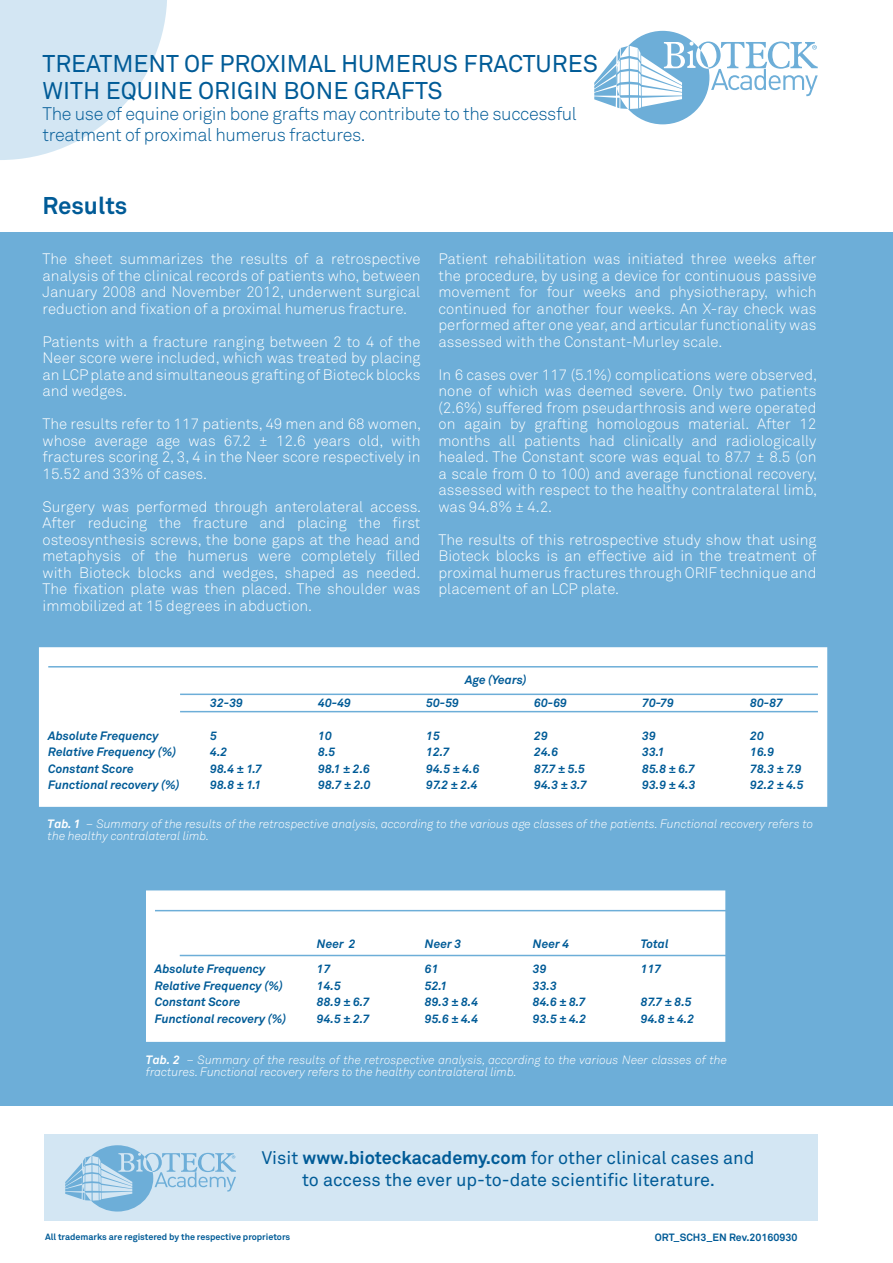
<style>
.page{position:relative;width:893px;height:1263px;background:#fff}
.page>*{position:absolute;margin:0;border:0;box-sizing:border-box;transform-origin:0 0}
.t1{font:24px/27px "Akkurat Pro";color:#005b97}
.t2{font:700 24px "Akkurat Pro";color:#005b97}
.t3{font:18px/21.6px "Akkurat Pro";color:#005b97;text-align:center}
.t4{font:18px/21px "Akkurat Light Pro";letter-spacing:-.02em;color:#005b97}
.t5{font:15px/16.5px "Akkurat Light Pro";color:#fff;text-align:justify}
.t6{font:italic 700 12px "Akkurat Pro";color:#005b97}
.t7{font:italic 12px/12px "Akkurat Light Pro";color:#fff}
.t8{font:700 10.5px "Akkurat Pro";color:#005b97}
.t9{font:700 9px "Akkurat Pro";color:#005b97}
.s1{font-family:"Akkurat Pro";font-weight:700}
.s2{font-weight:700}
</style>
<div class="page">
<div style="left:0;top:232px;width:893px;height:874px;background:#6daed8"></div>
<div style="left:146px;top:890px;width:579px;height:152px;background:#fff;border:2px solid #fff"></div>
<svg style="left:0;top:0;width:167px;height:160px"></svg>
<svg style="left:594px;top:31px;width:224px;height:93px"></svg>
<div style="left:44px;top:1134px;width:773px;height:86px;background:#d3e6f3"></div>
<svg style="left:65px;top:1145px;width:171px;height:66px"></svg>
<div style="left:39px;top:647px;width:788px;height:160px;background:#fff;border:2px solid #fff"></div>
<hr style="left:48px;top:666px;width:770px;height:1px;background:#6daed8">
<hr style="left:180px;top:693px;width:638px;height:2px;background:#6daed8">
<hr style="left:180px;top:711px;width:638px;height:1px;background:#6daed8">
<hr style="left:155px;top:910px;width:738px;height:1px;background:#6daed8">
<hr style="left:180px;top:955px;width:638px;height:1px;background:#6daed8">
<p class="t1" style="left:43px;top:51px;width:557px">TREATMENT OF PROXIMAL HUMERUS FRACTURES<br>WITH EQUINE ORIGIN BONE GRAFTS</p>
<p class="t4" style="left:43px;top:103px;width:536px">The use of equine origin bone grafts may contribute to the successful treatment of proximal humerus fractures.</p>
<p class="t2" style="left:43px;top:191px;width:86px">Results</p>
<p class="t5" style="left:43px;top:251px;width:379px">The sheet summarizes the results of a retrospective analysis of the clinical records of patients who, between January 2008 and November 2012, underwent surgical reduction and fixation of a proximal humerus fracture.</p>
<p class="t5" style="left:43px;top:334px;width:379px">Patients with a fracture ranging between 2 to 4 of the Neer score were included, which was treated by placing an LCP plate and simultaneous grafting of Bioteck blocks and wedges.</p>
<p class="t5" style="left:43px;top:416px;width:380px">The results refer to 117 patients, 49 men and 68 women, whose average age was 67.2 ± 12.6 years old, with fractures scoring 2, 3, 4 in the Neer score respectively in 15.52 and 33% of cases.</p>
<p class="t5" style="left:43px;top:499px;width:380px">Surgery was performed through anterolateral access.<br>After reducing the fracture and placing the first osteosynthesis screws, the bone gaps at the head and metaphysis of the humerus were completely filled with Bioteck blocks and wedges, shaped as needed.<br>The fixation plate was then placed. The shoulder was immobilized at 15 degrees in abduction.</p>
<p class="t5" style="left:438px;top:251px;width:379px">Patient rehabilitation was initiated three weeks after the procedure, by using a device for continuous passive movement for four weeks and physiotherapy, which continued for another four weeks. An X-ray check was performed after one year, and articular functionality was assessed with the Constant-Murley scale.</p>
<p class="t5" style="left:438px;top:367px;width:380px">In 6 cases over 117 (5.1%) complications were observed, none of which was deemed severe. Only two patients (2.6%) suffered from pseudarthrosis and were operated on again by grafting homologous material. After 12 months all patients had clinically and radiologically healed. The Constant score was equal to 87.7 ± 8.5 (on a scale from 0 to 100) and average functional recovery, assessed with respect to the healthy contralateral limb, was 94.8% ± 4.2.</p>
<p class="t5" style="left:438px;top:532px;width:379px">The results of this retrospective study show that using Bioteck blocks is an effective aid in the treatment of proximal humerus fractures through ORIF technique and placement of an LCP plate.</p>
<p class="t6" style="left:465px;top:672px;width:63px">Age (Years)</p>
<p class="t6" style="left:210px;top:695px;width:34px">32-39</p>
<p class="t6" style="left:318px;top:695px;width:34px">40-49</p>
<p class="t6" style="left:426px;top:695px;width:34px">50-59</p>
<p class="t6" style="left:534px;top:695px;width:34px">60-69</p>
<p class="t6" style="left:642px;top:695px;width:33px">70-79</p>
<p class="t6" style="left:750px;top:695px;width:34px">80-87</p>
<p class="t6" style="left:48px;top:728px;width:112px">Absolute Frequency</p>
<p class="t6" style="left:210px;top:728px;width:8px">5</p>
<p class="t6" style="left:318px;top:728px;width:15px">10</p>
<p class="t6" style="left:426px;top:728px;width:15px">15</p>
<p class="t6" style="left:534px;top:728px;width:15px">29</p>
<p class="t6" style="left:642px;top:728px;width:15px">39</p>
<p class="t6" style="left:750px;top:728px;width:15px">20</p>
<p class="t6" style="left:48px;top:744px;width:130px">Relative Frequency (%)</p>
<p class="t6" style="left:210px;top:744px;width:19px">4.2</p>
<p class="t6" style="left:318px;top:744px;width:19px">8.5</p>
<p class="t6" style="left:426px;top:744px;width:25px">12.7</p>
<p class="t6" style="left:534px;top:744px;width:25px">24.6</p>
<p class="t6" style="left:642px;top:744px;width:24px">33.1</p>
<p class="t6" style="left:750px;top:744px;width:25px">16.9</p>
<p class="t6" style="left:48px;top:761px;width:87px">Constant Score</p>
<p class="t6" style="left:210px;top:761px;width:53px">98.4 ± 1.7</p>
<p class="t6" style="left:318px;top:761px;width:53px">98.1 ± 2.6</p>
<p class="t6" style="left:426px;top:761px;width:55px">94.5 ± 4.6</p>
<p class="t6" style="left:534px;top:761px;width:52px">87.7 ± 5.5</p>
<p class="t6" style="left:642px;top:761px;width:54px">85.8 ± 6.7</p>
<p class="t6" style="left:750px;top:761px;width:53px">78.3 ± 7.9</p>
<p class="t6" style="left:48px;top:777px;width:133px">Functional recovery (%)</p>
<p class="t6" style="left:210px;top:777px;width:52px">98.8 ± 1.1</p>
<p class="t6" style="left:318px;top:777px;width:54px">98.7 ± 2.0</p>
<p class="t6" style="left:426px;top:777px;width:53px">97.2 ± 2.4</p>
<p class="t6" style="left:534px;top:777px;width:54px">94.3 ± 3.7</p>
<p class="t6" style="left:642px;top:777px;width:55px">93.9 ± 4.3</p>
<p class="t6" style="left:750px;top:777px;width:55px">92.2 ± 4.5</p>
<p class="t7" style="left:48px;top:818px;width:767px"><span class="s1">Tab. 1</span> – Summary of the results of the retrospective analysis, according to the various age classes of the patients. Functional recovery refers to the healthy contralateral limb.</p>
<p class="t6" style="left:317px;top:936px;width:40px">Neer 2</p>
<p class="t6" style="left:425px;top:936px;width:38px">Neer 3</p>
<p class="t6" style="left:533px;top:936px;width:38px">Neer 4</p>
<p class="t6" style="left:641px;top:936px;width:29px">Total</p>
<p class="t6" style="left:155px;top:961px;width:112px">Absolute Frequency</p>
<p class="t6" style="left:317px;top:961px;width:15px">17</p>
<p class="t6" style="left:425px;top:961px;width:15px">61</p>
<p class="t6" style="left:533px;top:961px;width:15px">39</p>
<p class="t6" style="left:641px;top:961px;width:22px">117</p>
<p class="t6" style="left:155px;top:978px;width:130px">Relative Frequency (%)</p>
<p class="t6" style="left:317px;top:978px;width:25px">14.5</p>
<p class="t6" style="left:425px;top:978px;width:24px">52.1</p>
<p class="t6" style="left:533px;top:978px;width:25px">33.3</p>
<p class="t6" style="left:155px;top:994px;width:87px">Constant Score</p>
<p class="t6" style="left:317px;top:994px;width:54px">88.9 ± 6.7</p>
<p class="t6" style="left:425px;top:994px;width:55px">89.3 ± 8.4</p>
<p class="t6" style="left:533px;top:994px;width:54px">84.6 ± 8.7</p>
<p class="t6" style="left:641px;top:994px;width:52px">87.7 ± 8.5</p>
<p class="t6" style="left:155px;top:1011px;width:133px">Functional recovery (%)</p>
<p class="t6" style="left:317px;top:1011px;width:54px">94.5 ± 2.7</p>
<p class="t6" style="left:425px;top:1011px;width:55px">95.6 ± 4.4</p>
<p class="t6" style="left:533px;top:1011px;width:55px">93.5 ± 4.2</p>
<p class="t6" style="left:641px;top:1011px;width:55px">94.8 ± 4.2</p>
<p class="t7" style="left:146px;top:1054px;width:583px"><span class="s1">Tab. 2</span> – Summary of the results of the retrospective analysis, according to the various Neer classes of the fractures. Functional recovery refers to the healthy contralateral limb.</p>
<p class="t3" style="left:262px;top:1147px;width:494px">Visit <span class="s2">www.bioteckacademy.com</span> for other clinical cases and to access the ever up-to-date scientific literature.</p>
<p class="t9" style="left:45px;top:1231px;width:247px">All trademarks are registered by the respective proprietors</p>
<p class="t8" style="left:655px;top:1231px;width:144px">ORT_SCH3_EN Rev.20160930</p>
</div>
